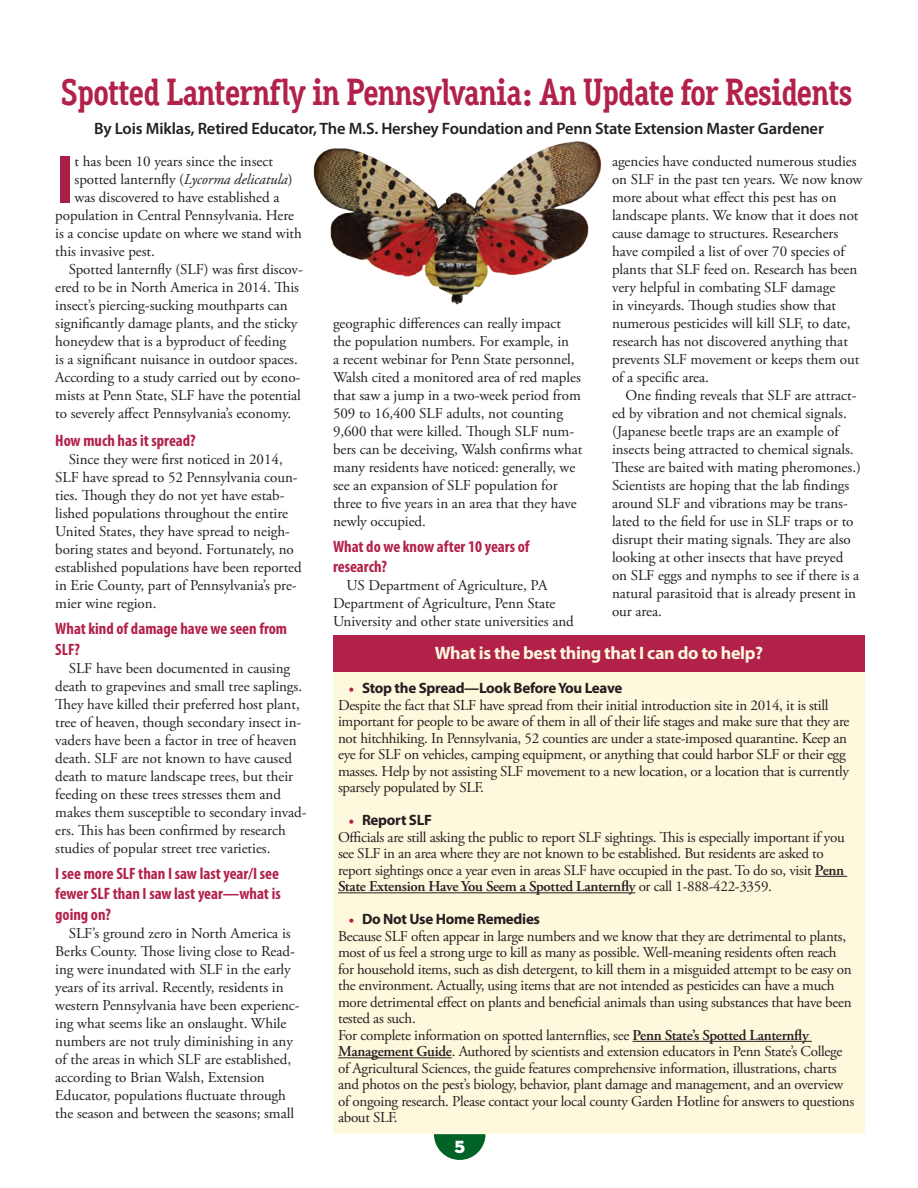
<style>
.page{position:relative;width:918px;height:1188px;background:#fff}
.page>*{position:absolute;margin:0;border:0;box-sizing:border-box;transform-origin:0 0}
.t1{font:700 67.5px "Acumin Pro Semi Cond";color:#aa1f47}
.t2{font:700 37.5px "Aaux Office";letter-spacing:-.03em;color:#b22149;scale:.95 1}
.t3{font:700 18px "Myriad Pro";letter-spacing:-.02em;color:#fef8dd}
.t4{font:18px "Neutra Disp Titling";color:#fff}
.t5{font:700 condensed 16.5px/19.8px "Myriad Pro";color:#b22149}
.t6{font:600 16.5px "Myriad Pro";letter-spacing:-.01em;color:#231f20}
.t7{font:15px/18px "Adobe Garamond Pro";letter-spacing:-.005em;color:#231f20}
.t8{font:700 15px "Myriad Pro";letter-spacing:-.02em;color:#231f20}
.s1{font-style:italic}
.s2{font-family:"Minion Pro";color:#b22149}
.s3{font-weight:600}
</style>
<div class="page">
<div style="left:333px;top:640px;width:531px;height:493px;background:#fef8dd"></div>
<svg style="left:434px;top:1134px;width:52px;height:26px"></svg>
<img style="left:313px;top:141px;width:289px;height:164px">
<hr style="left:815px;top:876px;width:32px;height:1px;background:#231f20">
<hr style="left:338px;top:892px;width:297px;height:1px;background:#231f20">
<hr style="left:633px;top:1041px;width:179px;height:1px;background:#231f20">
<hr style="left:338px;top:1057px;width:114px;height:1px;background:#231f20">
<div style="left:333px;top:635px;width:531px;height:37px;background:#b22149"></div>
<h2 class="t2" style="left:61px;top:70px;width:836px">Spotted Lanternfly in Pennsylvania: An Update for Residents</h2>
<p class="t6" style="left:94px;top:118px;width:731px">By Lois Miklas, Retired Educator, The M.S. Hershey Foundation and Penn State Extension Master Gardener</p>
<h1 class="t1" style="left:55px;top:131px;width:21px">I</h1>
<p class="t7" style="left:75px;top:153px;width:200px">t has been 10 years since the insect</p>
<p class="t7" style="left:75px;top:171px;width:219px">spotted lanternfly (<span class="s1">Lycorma delicatula</span>)</p>
<p class="t7" style="left:75px;top:189px;width:206px">was discovered to have established a</p>
<p class="t7" style="left:55px;top:207px;width:240px">population in Central Pennsylvania. Here</p>
<p class="t7" style="left:55px;top:225px;width:248px">is a concise update on where we stand with</p>
<p class="t7" style="left:55px;top:243px;width:101px">this invasive pest.</p>
<p class="t7" style="left:69px;top:261px;width:236px">Spotted lanternfly (SLF) was first discov-</p>
<p class="t7" style="left:55px;top:279px;width:245px">ered to be in North America in 2014. This</p>
<p class="t7" style="left:55px;top:297px;width:234px">insect’s piercing-sucking mouthparts can</p>
<p class="t7" style="left:55px;top:315px;width:244px">significantly damage plants, and the sticky</p>
<p class="t7" style="left:55px;top:333px;width:233px">honeydew that is a byproduct of feeding</p>
<p class="t7" style="left:55px;top:351px;width:244px">is a significant nuisance in outdoor spaces.</p>
<p class="t7" style="left:55px;top:369px;width:247px">According to a study carried out by econo-</p>
<p class="t7" style="left:55px;top:387px;width:247px">mists at Penn State, SLF have the potential</p>
<p class="t7" style="left:55px;top:405px;width:238px">to severely affect Pennsylvania’s economy.</p>
<p class="t5" style="left:55px;top:430px;width:142px">How much has it spread?</p>
<p class="t7" style="left:55px;top:451px;width:248px;text-indent:14px">Since they were first noticed in 2014, SLF have spread to 52 Pennsylvania coun&shy;ties. Though they do not yet have estab&shy;lished populations throughout the entire United States, they have spread to neigh&shy;boring states and beyond. Fortunately, no established populations have been reported in Erie County, part of Pennsylvania’s pre&shy;mier wine region.</p>
<p class="t5" style="left:55px;top:617px;width:233px;line-height:21.6px">What kind of damage have we seen from<br>SLF?</p>
<p class="t7" style="left:55px;top:660px;width:253px;text-indent:14px">SLF have been documented in causing death to grapevines and small tree saplings.<br>They have killed their preferred host plant, tree of heaven, though secondary insect in&shy;vaders have been a factor in tree of heaven death. SLF are not known to have caused death to mature landscape trees, but their feeding on these trees stresses them and makes them susceptible to secondary invad&shy;ers. This has been confirmed by research studies of popular street tree varieties.</p>
<p class="t5" style="left:55px;top:863px;width:227px">I see more SLF than I saw last year/I see fewer SLF than I saw last year—what is</p>
<p class="t5" style="left:55px;top:905px;width:57px">going on?</p>
<p class="t7" style="left:55px;top:925px;width:246px;text-indent:14px">SLF’s ground zero in North America is Berks County. Those living close to Read&shy;ing were inundated with SLF in the early years of its arrival. Recently, residents in western Pennsylvania have been experienc&shy;ing what seems like an onslaught. While numbers are not truly diminishing in any of the areas in which SLF are established, according to Brian Walsh, Extension Educator, populations fluctuate through the season and between the seasons; small</p>
<p class="t7" style="left:612px;top:153px;width:252px">agencies have conducted numerous studies on SLF in the past ten years. We now know more about what effect this pest has on landscape plants. We know that it does not cause damage to structures. Researchers have compiled a list of over 70 species of plants that SLF feed on. Research has been very helpful in combating SLF damage<br>in vineyards. Though studies show that numerous pesticides will kill SLF, to date, research has not discovered anything that prevents SLF movement or keeps them out of a specific area.</p>
<p class="t7" style="left:612px;top:387px;width:250px;text-indent:14px">One finding reveals that SLF are attract&shy;ed by vibration and not chemical signals. (Japanese beetle traps are an example of insects being attracted to chemical signals.<br>These are baited with mating pheromones.)<br>Scientists are hoping that the lab findings around SLF and vibrations may be trans&shy;lated to the field for use in SLF traps or to disrupt their mating signals. They are also looking at other insects that have preyed on SLF eggs and nymphs to see if there is a natural parasitoid that is already present in our area.</p>
<p class="t3" style="left:435px;top:641px;width:330px">What is the best thing that I can do to help?</p>
<p class="t7" style="left:333px;top:315px;width:251px">geographic differences can really impact the population numbers. For example, in<br>a recent webinar for Penn State personnel, Walsh cited a monitored area of red maples that saw a jump in a two-week period from 509 to 16,400 SLF adults, not counting 9,600 that were killed. Though SLF num&shy;bers can be deceiving, Walsh confirms what many residents have noticed: generally, we see an expansion of SLF population for three to five years in an area that they have newly occupied.</p>
<p class="t5" style="left:333px;top:536px;width:198px">What do we know after 10 years of research?</p>
<p class="t7" style="left:333px;top:577px;width:242px;text-indent:14px">US Department of Agriculture, PA<br>Department of Agriculture, Penn State<br>University and other state universities and</p>
<p class="t8" style="left:349px;top:678px;width:275px"><span class="s2">•</span> Stop the Spread—Look Before You Leave</p>
<p class="t7" style="left:338px;top:697px;width:513px;line-height:16.5px">Despite the fact that SLF have spread from their initial introduction site in 2014, it is still important for people to be aware of them in all of their life stages and make sure that they are not hitchhiking. In Pennsylvania, 52 counties are under a state-imposed quarantine. Keep an eye for SLF on vehicles, camping equipment, or anything that could harbor SLF or their egg masses. Help by not assisting SLF movement to a new location, or a location that is currently sparsely populated by SLF.</p>
<p class="t8" style="left:349px;top:810px;width:85px"><span class="s2">•</span> Report SLF</p>
<p class="t7" style="left:338px;top:829px;width:508px;line-height:16.5px">Officials are still asking the public to report SLF sightings. This is especially important if you see SLF in an area where they are not known to be established. But residents are asked to report sightings once a year even in areas SLF have occupied in the past. To do so, visit <span class="s3">Penn State Extension Have You Seem a Spotted Lanternfly</span> or call 1-888-422-3359.</p>
<p class="t8" style="left:349px;top:909px;width:193px"><span class="s2">•</span> Do Not Use Home Remedies</p>
<p class="t7" style="left:338px;top:928px;width:518px;line-height:16.5px">Because SLF often appear in large numbers and we know that they are detrimental to plants, most of us feel a strong urge to kill as many as possible. Well-meaning residents often reach for household items, such as dish detergent, to kill them in a misguided attempt to be easy on the environment. Actually, using items that are not intended as pesticides can have a much more detrimental effect on plants and beneficial animals than using substances that have been tested as such.<br>For complete information on spotted lanternflies, see <span class="s3">Penn State’s Spotted Lanternfly Management Guide</span>. Authored by scientists and extension educators in Penn State’s College of Agricultural Sciences, the guide features comprehensive information, illustrations, charts and photos on the pest’s biology, behavior, plant damage and management, and an overview of ongoing research. Please contact your local county Garden Hotline for answers to questions about SLF.</p>
<p class="t4" style="left:454px;top:1135px;width:12px">5</p>
</div>
